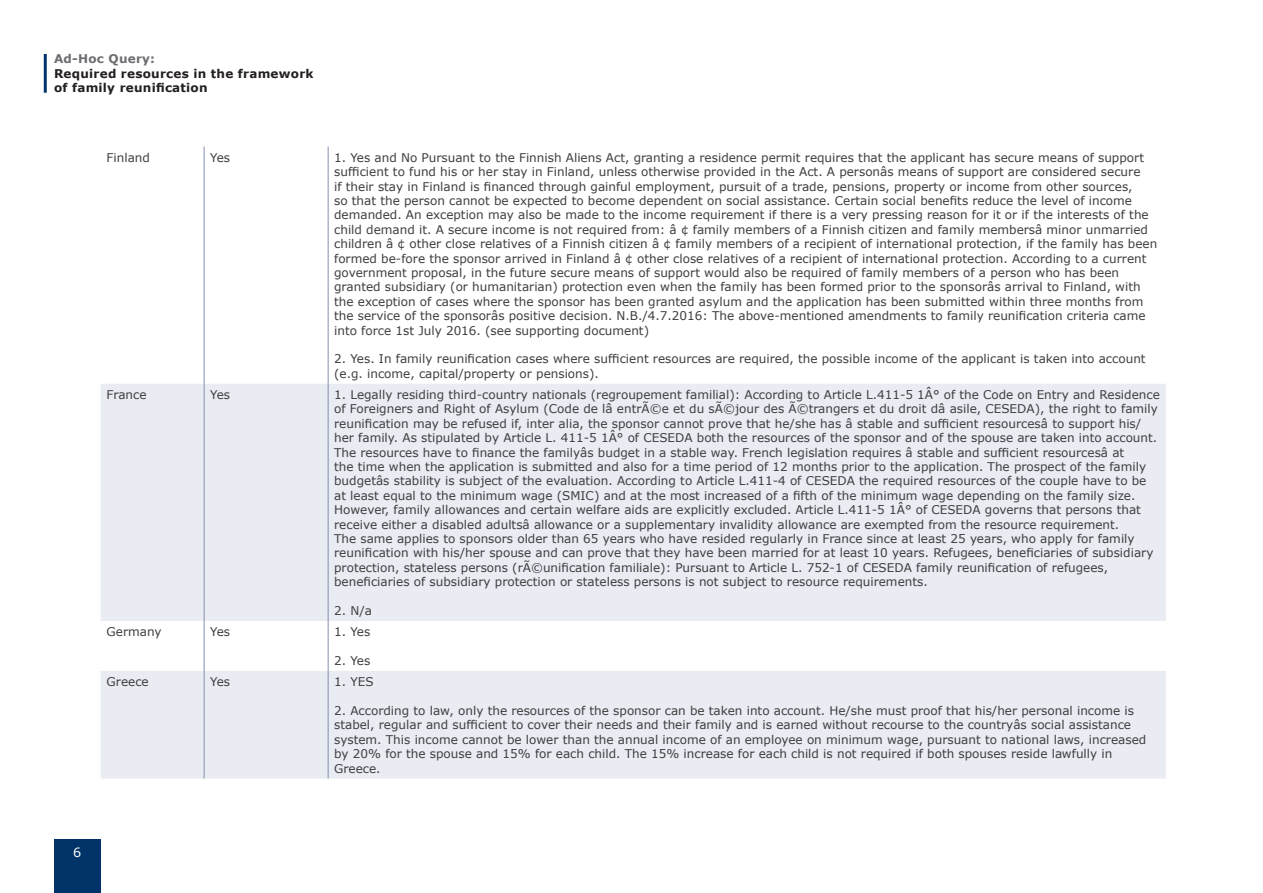
<style>
.page{position:relative;width:1263px;height:893px;background:#fff}
.page>*{position:absolute;margin:0;border:0;box-sizing:border-box;transform-origin:0 0}
.t1{font:12.75px "Verdana";color:#fff}
.Tabeller_innehåll{font:12px/14.4px "Verdana";color:#3e3e3f}
.t2{font:700 12px/14.4px "Verdana";letter-spacing:.02em;color:#231f20}
.t3{font:700 12px "Verdana";letter-spacing:.02em;color:#6c6d70}
</style>
<div class="page">
<div style="left:54px;top:839px;width:47px;height:54px;background:#013368"></div>
<hr style="left:44px;top:54px;width:3px;height:39px;background:#013368">
<svg style="left:101px;top:384px;width:1065px;height:394px;background:#eceef4"></svg>
<hr style="left:204px;top:147px;width:1px;height:237px;background:#858fb1">
<hr style="left:328px;top:147px;width:1px;height:237px;background:#858fb1">
<hr style="left:204px;top:384px;width:1px;height:237px;background:#858fb1">
<hr style="left:328px;top:384px;width:1px;height:237px;background:#858fb1">
<hr style="left:204px;top:621px;width:1px;height:50px;background:#858fb1">
<hr style="left:328px;top:621px;width:1px;height:50px;background:#858fb1">
<hr style="left:204px;top:671px;width:1px;height:107px;background:#858fb1">
<hr style="left:328px;top:671px;width:1px;height:107px;background:#858fb1">
<p class="t3" style="left:54px;top:50px;width:103px">Ad-Hoc Query:</p>
<p class="t2" style="left:54px;top:66px;width:261px">Required resources in the framework of family reunification</p>
<p class="Tabeller_innehåll" style="left:107px;top:150px;width:45px">Finland</p>
<p class="Tabeller_innehåll" style="left:210px;top:150px;width:22px">Yes</p>
<p class="Tabeller_innehåll" style="left:334px;top:150px;width:825px">1. Yes and No Pursuant to the Finnish Aliens Act, granting a residence permit requires that the applicant has secure means of support sufficient to fund his or her stay in Finland, unless otherwise provided in the Act. A personâs means of support are considered secure<br>if their stay in Finland is financed through gainful employment, pursuit of a trade, pensions, property or income from other sources,<br>so that the person cannot be expected to become dependent on social assistance. Certain social benefits reduce the level of income demanded. An exception may also be made to the income requirement if there is a very pressing reason for it or if the interests of the child demand it. A secure income is not required from: â ¢ family members of a Finnish citizen and family membersâ minor unmarried children â ¢ other close relatives of a Finnish citizen â ¢ family members of a recipient of international protection, if the family has been formed be-fore the sponsor arrived in Finland â ¢ other close relatives of a recipient of international protection. According to a current government proposal, in the future secure means of support would also be required of family members of a person who has been granted subsidiary (or humanitarian) protection even when the family has been formed prior to the sponsorâs arrival to Finland, with the exception of cases where the sponsor has been granted asylum and the application has been submitted within three months from the service of the sponsorâs positive decision. N.B./4.7.2016: The above-mentioned amendments to family reunification criteria came into force 1st July 2016. (see supporting document)</p>
<p class="Tabeller_innehåll" style="left:334px;top:352px;width:813px">2. Yes. In family reunification cases where sufficient resources are required, the possible income of the applicant is taken into account (e.g. income, capital/property or pensions).</p>
<p class="Tabeller_innehåll" style="left:107px;top:387px;width:42px">France</p>
<p class="Tabeller_innehåll" style="left:210px;top:387px;width:22px">Yes</p>
<p class="Tabeller_innehåll" style="left:334px;top:387px;width:827px">1. Legally residing third-country nationals (regroupement familial): According to Article L.411-5 1Â° of the Code on Entry and Residence of Foreigners and Right of Asylum (Code de lâ entrÃ©e et du sÃ©jour des Ã©trangers et du droit dâ asile, CESEDA), the right to family reunification may be refused if, inter alia, the sponsor cannot prove that he/she has â stable and sufficient resourcesâ to support his/ her family. As stipulated by Article L. 411-5 1Â° of CESEDA both the resources of the sponsor and of the spouse are taken into account.<br>The resources have to finance the familyâs budget in a stable way. French legislation requires â stable and sufficient resourcesâ at<br>the time when the application is submitted and also for a time period of 12 months prior to the application. The prospect of the family budgetâs stability is subject of the evaluation. According to Article L.411-4 of CESEDA the required resources of the couple have to be at least equal to the minimum wage (SMIC) and at the most increased of a fifth of the minimum wage depending on the family size.<br>However, family allowances and certain welfare aids are explicitly excluded. Article L.411-5 1Â° of CESEDA governs that persons that receive either a disabled adultsâ allowance or a supplementary invalidity allowance are exempted from the resource requirement.<br>The same applies to sponsors older than 65 years who have resided regularly in France since at least 25 years, who apply for family reunification with his/her spouse and can prove that they have been married for at least 10 years. Refugees, beneficiaries of subsidiary protection, stateless persons (rÃ©unification familiale): Pursuant to Article L. 752-1 of CESEDA family reunification of refugees, beneficiaries of subsidiary protection or stateless persons is not subject to resource requirements.</p>
<p class="Tabeller_innehåll" style="left:334px;top:603px;width:39px">2. N/a</p>
<p class="Tabeller_innehåll" style="left:107px;top:624px;width:57px">Germany</p>
<p class="Tabeller_innehåll" style="left:210px;top:624px;width:22px">Yes</p>
<p class="Tabeller_innehåll" style="left:334px;top:624px;width:38px">1. Yes</p>
<p class="Tabeller_innehåll" style="left:334px;top:653px;width:38px">2. Yes</p>
<p class="Tabeller_innehåll" style="left:107px;top:674px;width:44px">Greece</p>
<p class="Tabeller_innehåll" style="left:210px;top:674px;width:22px">Yes</p>
<p class="Tabeller_innehåll" style="left:334px;top:674px;width:41px">1. YES</p>
<p class="Tabeller_innehåll" style="left:334px;top:703px;width:814px">2. According to law, only the resources of the sponsor can be taken into account. He/she must proof that his/her personal income is stabel, regular and sufficient to cover their needs and their family and is earned without recourse to the countryâs social assistance system. This income cannot be lower than the annual income of an employee on minimum wage, pursuant to national laws, increased by 20% for the spouse and 15% for each child. The 15% increase for each child is not required if both spouses reside lawfully in Greece.</p>
<p class="t1" style="left:73px;top:844px;width:10px">6</p>
</div>
